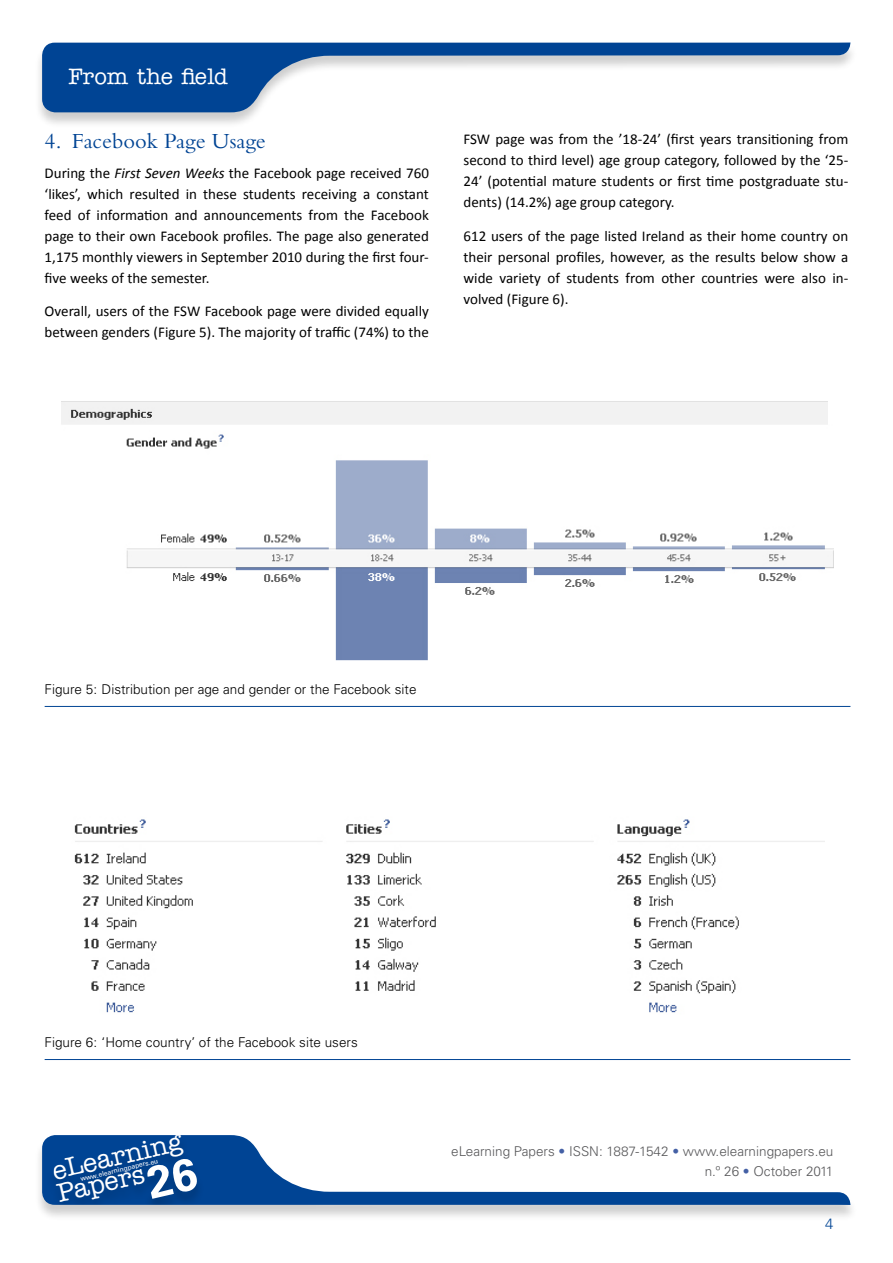
<style>
.page{position:relative;width:893px;height:1263px;background:#fff}
.page>*{position:absolute;margin:0;border:0;box-sizing:border-box;transform-origin:0 0}
.t1{font:500 26.25px/23.1px "American Typewriter Std";color:#fff}
.t2{font:22.5px "Bembo Std";color:#004494}
.t3{font:500 22.5px "American Typewriter Std";color:#fff}
.t4{font:15px/21px "Calibri";color:#000;text-align:justify}
.t5{font:300 15px "Univers LT Std";color:#004494}
.t6{font:300 13.5px "Univers LT Std";color:#000}
.t7{font:300 13.5px/20.4px "Univers LT Std";color:#58585a;text-align:right}
.t8{font:6.75px "Univers LT Std";color:#fff}
.s1{font-style:italic}
.s2{font-family:"Univers LT Std";font-weight:700;font-size:45px}
.s3{color:#4460a5}
</style>
<div class="page">
<div style="left:34px;top:1135px;width:824px;height:87px;background:#000;opacity:.2"></div>
<svg style="left:42px;top:1135px;width:808px;height:70px"></svg>
<div style="left:45px;top:1135px;width:159px;height:70px;background:#00418d"></div>
<div style="left:34px;top:43px;width:824px;height:86px;background:#000;opacity:.2"></div>
<svg style="left:42px;top:43px;width:808px;height:69px"></svg>
<img style="left:61px;top:401px;width:772px;height:260px">
<hr style="left:45px;top:706px;width:805px;height:1px;background:#004494">
<img style="left:74px;top:819px;width:750px;height:194px">
<hr style="left:45px;top:1059px;width:805px;height:1px;background:#004494">
<h2 class="t3" style="left:68px;top:64px;width:161px">From the field</h2>
<h2 class="t2" style="left:45px;top:128px;width:223px">4. Facebook Page Usage</h2>
<p class="t4" style="left:45px;top:161px;width:386px">During the <span class="s1">First Seven Weeks</span> the Facebook page received 760 ‘likes’, which resulted in these students receiving a constant feed of information and announcements from the Facebook page to their own Facebook profiles. The page also generated 1,175 monthly viewers in September 2010 during the first four&shy;five weeks of the semester.</p>
<p class="t4" style="left:45px;top:300px;width:386px">Overall, users of the FSW Facebook page were divided equally between genders (Figure 5). The majority of traffic (74%) to the</p>
<p class="t4" style="left:463px;top:128px;width:386px">FSW page was from the ’18-24’ (first years transitioning from second to third level) age group category, followed by the ‘25- 24’ (potential mature students or first time postgraduate stu&shy;dents) (14.2%) age group category.</p>
<p class="t4" style="left:463px;top:225px;width:386px">612 users of the page listed Ireland as their home country on their personal profiles, however, as the results below show a wide variety of students from other countries were also in&shy;volved (Figure 6).</p>
<p class="t6" style="left:45px;top:681px;width:373px">Figure 5: Distribution per age and gender or the Facebook site</p>
<p class="t6" style="left:45px;top:1034px;width:315px">Figure 6: ‘Home country’ of the Facebook site users</p>
<h1 class="t1" style="left:50px;top:1160px;width:141px;rotate:-13deg">eLearning<br>Papers<span class="s2">26</span></h1>
<p class="t8" style="left:80px;top:1175px;width:81px;rotate:-13deg">www.elearningpapers.eu</p>
<p class="t7" style="left:451px;top:1141px;width:384px">eLearning Papers <span class="s3">•</span> ISSN: 1887-1542 <span class="s3">•</span> www.elearningpapers.eu n.º 26 <span class="s3">•</span> October 2011</p>
<p class="t5" style="left:825px;top:1215px;width:10px">4</p>
</div>
